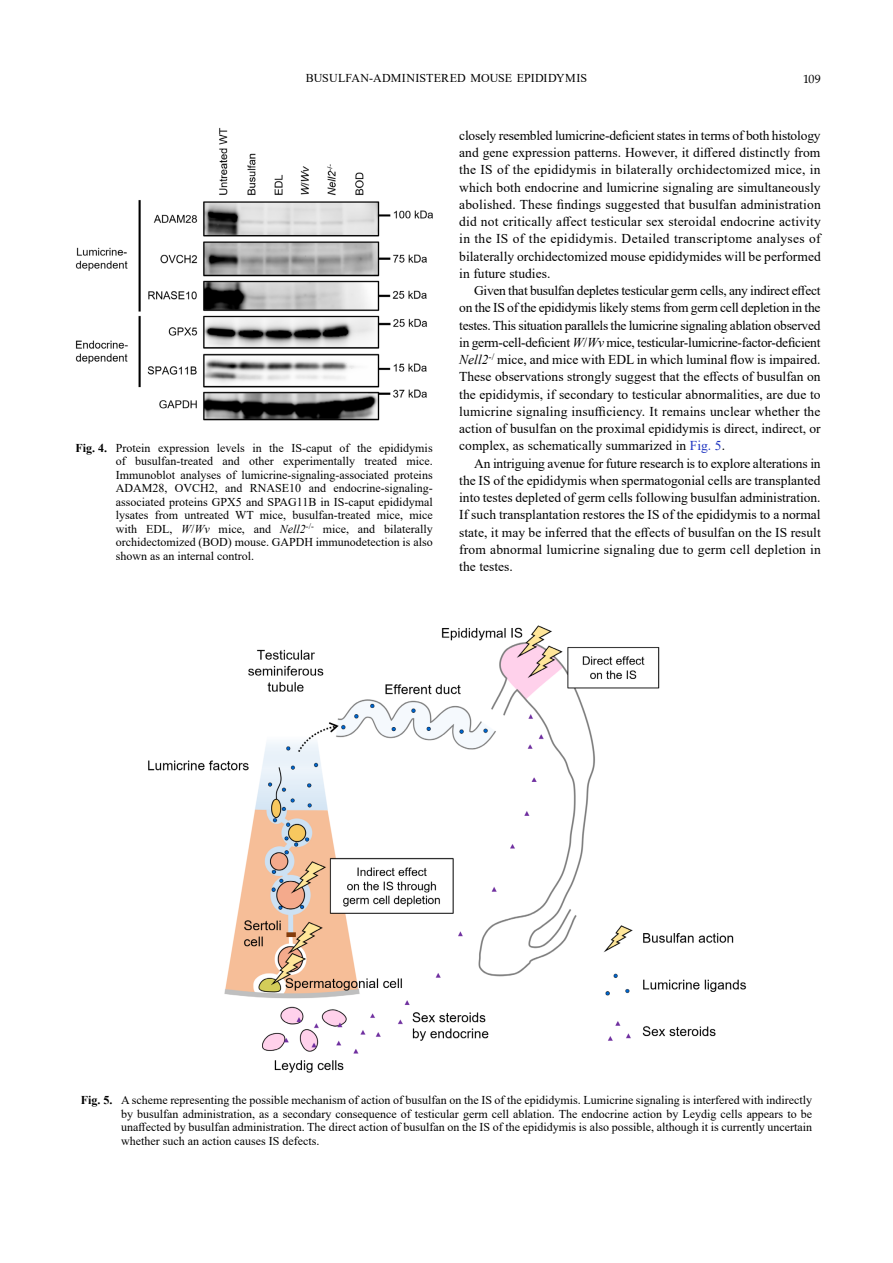
<style>
.page{position:relative;width:893px;height:1263px;background:#fff}
.page>*{position:absolute;margin:0;border:0;box-sizing:border-box;transform-origin:0 0}
.t1{font:13.5px/17.2px "Times New Roman";color:#000;text-align:justify}
.t2{font:12px/13.5px "Times New Roman";color:#000;text-align:justify}
.t3{font:12px "Palatino Linotype";color:#000}
.s1{font-weight:700}
.s2{font-style:italic}
.s3{color:#1c32c0}
</style>
<div class="page">
<img style="left:148px;top:625px;width:599px;height:448px">
<img style="left:76px;top:128px;width:357px;height:293px">
<p class="t2" style="left:306px;top:71px;width:283px">BUSULFAN-ADMINISTERED MOUSE EPIDIDYMIS</p>
<p class="t3" style="left:803px;top:70px;width:19px">109</p>
<p class="t2" style="left:116px;top:441px;width:318px;text-indent:-40px"><span class="s1">Fig. 4.</span> Protein expression levels in the IS-caput of the epididymis of busulfan-treated and other experimentally treated mice.<br>Immunoblot analyses of lumicrine-signaling-associated proteins ADAM28, OVCH2, and RNASE10 and endocrine-signaling&shy;associated proteins GPX5 and SPAG11B in IS-caput epididymal lysates from untreated WT mice, busulfan-treated mice, mice with EDL, <span class="s2">W</span>/<span class="s2">Wv</span> mice, and <span class="s2">Nell2</span><sup>-/-</sup> mice, and bilaterally orchidectomized (BOD) mouse. GAPDH immunodetection is also shown as an internal control.</p>
<p class="t1" style="left:459px;top:126px;width:363px">closely resembled lumicrine-deficient states in terms of both histology and gene expression patterns. However, it differed distinctly from the IS of the epididymis in bilaterally orchidectomized mice, in which both endocrine and lumicrine signaling are simultaneously abolished. These findings suggested that busulfan administration did not critically affect testicular sex steroidal endocrine activity in the IS of the epididymis. Detailed transcriptome analyses of bilaterally orchidectomized mouse epididymides will be performed in future studies.</p>
<p class="t1" style="left:459px;top:282px;width:363px;text-indent:15px">Given that busulfan depletes testicular germ cells, any indirect effect on the IS of the epididymis likely stems from germ cell depletion in the testes. This situation parallels the lumicrine signaling ablation observed in germ-cell-deficient <span class="s2">W</span>/<span class="s2">Wv</span> mice, testicular-lumicrine-factor-deficient <span class="s2">Nell2</span><sup>-/</sup> mice, and mice with EDL in which luminal flow is impaired.<br>These observations strongly suggest that the effects of busulfan on the epididymis, if secondary to testicular abnormalities, are due to lumicrine signaling insufficiency. It remains unclear whether the action of busulfan on the proximal epididymis is direct, indirect, or complex, as schematically summarized in <span class="s3">Fig. 5</span>.</p>
<p class="t1" style="left:459px;top:454px;width:363px;text-indent:15px">An intriguing avenue for future research is to explore alterations in the IS of the epididymis when spermatogonial cells are transplanted into testes depleted of germ cells following busulfan administration.<br>If such transplantation restores the IS of the epididymis to a normal state, it may be inferred that the effects of busulfan on the IS result from abnormal lumicrine signaling due to germ cell depletion in the testes.</p>
<p class="t2" style="left:121px;top:1093px;width:692px;text-indent:-40px"><span class="s1">Fig. 5.</span> A scheme representing the possible mechanism of action of busulfan on the IS of the epididymis. Lumicrine signaling is interfered with indirectly by busulfan administration, as a secondary consequence of testicular germ cell ablation. The endocrine action by Leydig cells appears to be unaffected by busulfan administration. The direct action of busulfan on the IS of the epididymis is also possible, although it is currently uncertain whether such an action causes IS defects.</p>
</div>
